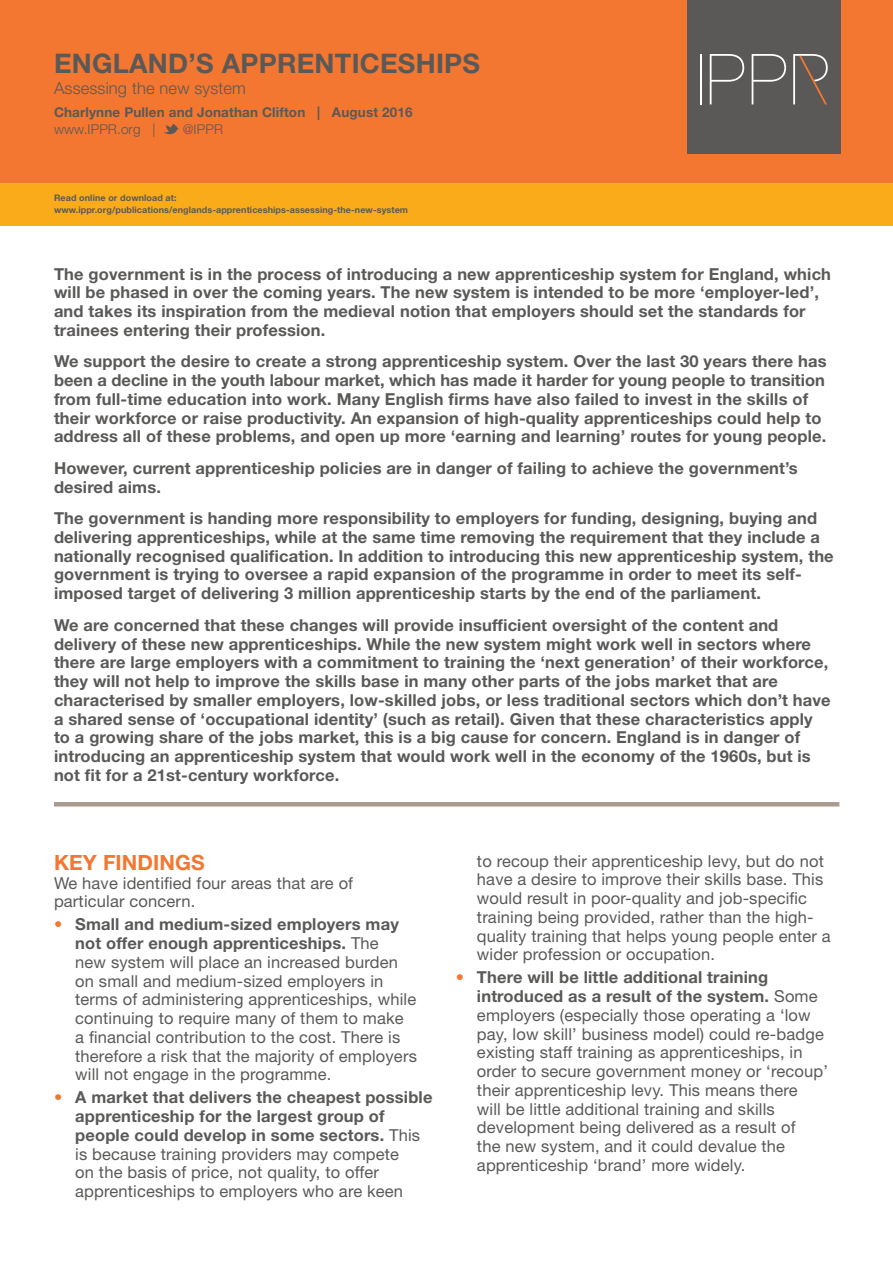
<style>
.page{position:relative;width:893px;height:1263px;background:#fff}
.page>*{position:absolute;margin:0;border:0;box-sizing:border-box;transform-origin:0 0}
.Sum_title{font:700 27px "Helvetica Neue LT Std";letter-spacing:.01em;color:#5a5958}
.Subhead_1{font:700 21px "Helvetica Neue LT Std";letter-spacing:.005em;color:#f37730}
.Body_para_into_list{font:16.5px/18.8px "Helvetica Neue LT Std";letter-spacing:.01em;color:#5a5958}
.Body_para{font:700 16.5px/18.8px "Helvetica Neue LT Std";letter-spacing:.01em;color:#5a5958}
.Body_para__60s_last{font:700 16.5px/18.8px "Helvetica Neue LT Std";letter-spacing:.01em;color:#5a5958}
.Sum_subtitle{font:300 16.5px "Helvetica Neue LT Std";letter-spacing:.01em;color:#5a5958}
.Sum_authors{font:700 13.5px "Helvetica Neue LT Std";letter-spacing:.01em;color:#5a5958}
.Sum_website_tweet{font:300 13.5px "Helvetica Neue LT Std";letter-spacing:.01em;color:#5a5958}
.Sum_pub_link{font:700 9px/12px "Helvetica Neue LT Std";letter-spacing:.01em;color:#5a5958}
.s1{color:#f37730}
.s2{font-weight:700}
</style>
<div class="page">
<div style="left:0;top:30px;width:893px;height:195px;background:#faab1a"></div>
<div style="left:0;top:0;width:893px;height:183px;background:#f37730"></div>
<svg style="left:163px;top:124px;width:16px;height:11px"></svg>
<div style="left:687px;top:0;width:153px;height:153px;background:#5a5958"></div>
<hr style="left:700px;top:54px;width:2px;height:50px;background:#fff">
<svg style="left:752px;top:54px;width:34px;height:50px"></svg>
<svg style="left:710px;top:54px;width:34px;height:50px"></svg>
<svg style="left:793px;top:54px;width:35px;height:50px"></svg>
<hr style="left:54px;top:802px;width:785px;height:4px;background:#a79b91">
<p class="Sum_title" style="left:54px;top:47px;width:428px">ENGLAND’S APPRENTICESHIPS</p>
<p class="Sum_subtitle" style="left:54px;top:78px;width:194px">Assessing the new system</p>
<p class="Sum_authors" style="left:54px;top:104px;width:360px">Charlynne Pullen and Jonathan Clifton | August 2016</p>
<p class="Sum_website_tweet" style="left:54px;top:121px;width:103px">www.IPPR.org |</p>
<p class="Sum_website_tweet" style="left:183px;top:121px;width:42px">@IPPR</p>
<p class="Sum_pub_link" style="left:54px;top:192px;width:356px">Read online or download at: www.ippr.org/publications/englands-apprenticeships-assessing-the-new-system</p>
<p class="Body_para" style="left:54px;top:264px;width:779px">The government is in the process of introducing a new apprenticeship system for England, which will be phased in over the coming years. The new system is intended to be more ‘employer-led’, and takes its inspiration from the medieval notion that employers should set the standards for trainees entering their profession.</p>
<p class="Body_para" style="left:54px;top:352px;width:774px">We support the desire to create a strong apprenticeship system. Over the last 30 years there has been a decline in the youth labour market, which has made it harder for young people to transition from full-time education into work. Many English firms have also failed to invest in the skills of their workforce or raise productivity. An expansion of high-quality apprenticeships could help to address all of these problems, and open up more ‘earning and learning’ routes for young people.</p>
<p class="Body_para" style="left:54px;top:458px;width:745px">However, current apprenticeship policies are in danger of failing to achieve the government’s desired aims.</p>
<p class="Body_para" style="left:54px;top:509px;width:781px">The government is handing more responsibility to employers for funding, designing, buying and delivering apprenticeships, while at the same time removing the requirement that they include a nationally recognised qualification. In addition to introducing this new apprenticeship system, the government is trying to oversee a rapid expansion of the programme in order to meet its self&shy;imposed target of delivering 3 million apprenticeship starts by the end of the parliament.</p>
<p class="Body_para__60s_last" style="left:54px;top:615px;width:778px">We are concerned that these changes will provide insufficient oversight of the content and delivery of these new apprenticeships. While the new system might work well in sectors where there are large employers with a commitment to training the ‘next generation’ of their workforce, they will not help to improve the skills base in many other parts of the jobs market that are characterised by smaller employers, low-skilled jobs, or less traditional sectors which don’t have a shared sense of ‘occupational identity’ (such as retail). Given that these characteristics apply to a growing share of the jobs market, this is a big cause for concern. England is in danger of introducing an apprenticeship system that would work well in the economy of the 1960s, but is not fit for a 21st-century workforce.</p>
<p class="Subhead_1" style="left:54px;top:849px;width:152px">KEY FINDINGS</p>
<p class="Body_para_into_list" style="left:54px;top:873px;width:301px">We have identified four areas that are of particular concern.</p>
<p class="Body_para_into_list" style="left:75px;top:915px;width:343px;text-indent:-21px"><span class="s1">•</span> <span class="s2">Small and medium-sized employers may not offer enough apprenticeships.</span> The<br>new system will place an increased burden on small and medium-sized employers in terms of administering apprenticeships, while continuing to require many of them to make<br>a financial contribution to the cost. There is therefore a risk that the majority of employers will not engage in the programme.</p>
<p class="Body_para_into_list" style="left:75px;top:1088px;width:359px;text-indent:-21px"><span class="s1">•</span> <span class="s2">A market that delivers the cheapest possible apprenticeship for the largest group of people could develop in some sectors.</span> This is because training providers may compete<br>on the basis of price, not quality, to offer apprenticeships to employers who are keen</p>
<p class="Body_para_into_list" style="left:477px;top:851px;width:355px">to recoup their apprenticeship levy, but do not have a desire to improve their skills base. This would result in poor-quality and job-specific training being provided, rather than the high&shy;quality training that helps young people enter a wider profession or occupation.</p>
<p class="Body_para_into_list" style="left:477px;top:968px;width:352px;text-indent:-21px"><span class="s1">•</span> <span class="s2">There will be little additional training introduced as a result of the system.</span> Some employers (especially those operating a ‘low pay, low skill’ business model) could re-badge existing staff training as apprenticeships, in order to secure government money or ‘recoup’ their apprenticeship levy. This means there<br>will be little additional training and skills development being delivered as a result of<br>the new system, and it could devalue the apprenticeship ‘brand’ more widely.</p>
</div>
